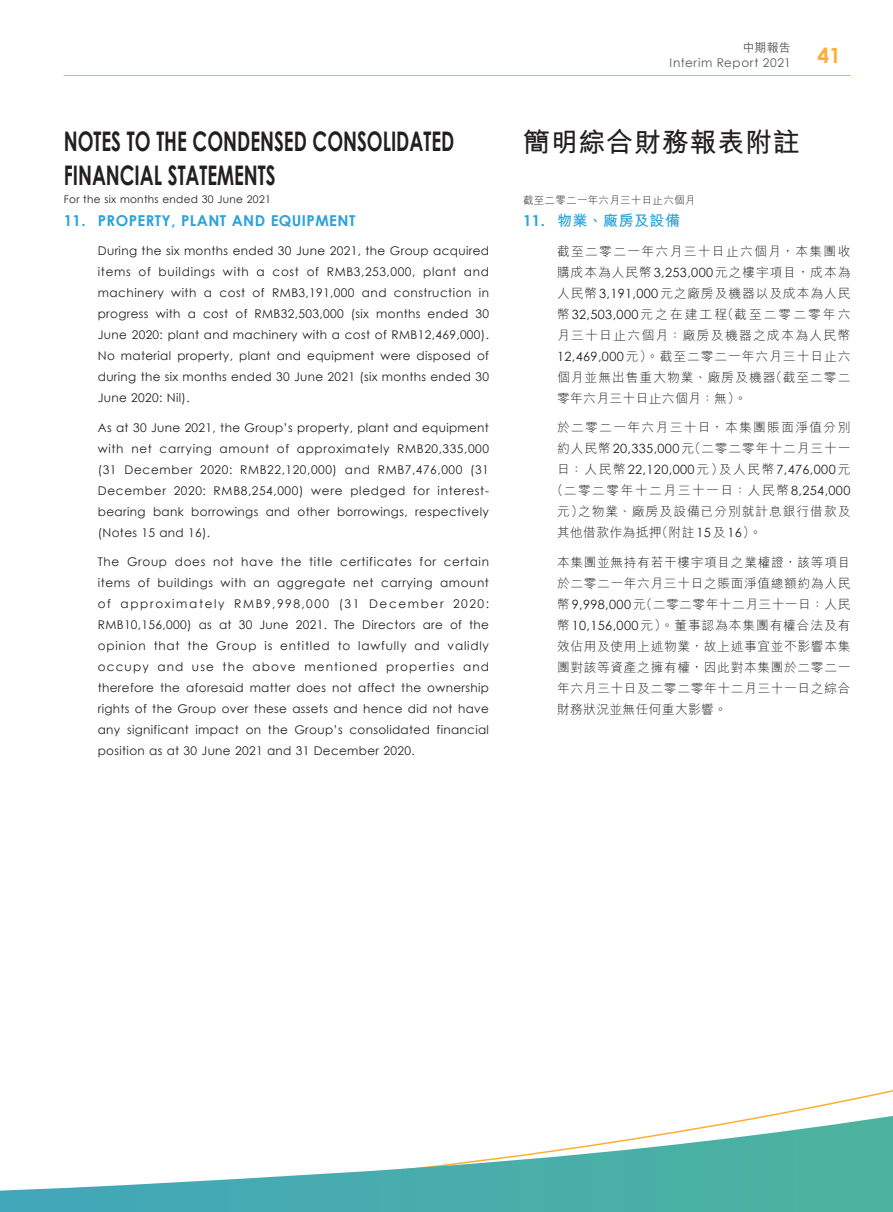
<style>
.page{position:relative;width:893px;height:1212px;background:#fff}
.page>*{position:absolute;margin:0;border:0;box-sizing:border-box;transform-origin:0 0}
.t1{font:700 27px/34.5px "Century Gothic";color:#231f20;scale:.7 1}
.t2{font:27px "M Hei HK Bold E Ten B5 H";letter-spacing:.03em;color:#231f20}
.t3{font:700 21px "Century Gothic";color:#fbb033}
.t4{font:700 15px "Century Gothic";letter-spacing:.03em;color:#2aa2db}
.t5{font:15px "M Hei HK Bold E Ten B5 H";letter-spacing:.03em;color:#2aa2db}
.t6{font:12.75px/21px "M Hei HK Light E Ten B5 H";letter-spacing:.075em;color:#231f20;text-align:justify}
.t7{font:12.75px/21px "M Hei HK Light E Ten B5 H";letter-spacing:.105em;color:#231f20}
.t8{font:12.75px "Century Gothic";letter-spacing:.03em;color:#231f20}
.t9{font:12px/21px "Century Gothic";letter-spacing:.03em;color:#231f20;text-align:justify}
.t10{font:12px "Century Gothic";letter-spacing:.06em;color:#57585a}
.t11{font:12px "M Hei HK Medium E Ten B5 H";color:#57585a}
.t12{font:10.5px "Century Gothic";letter-spacing:.03em;color:#231f20}
.t13{font:10.5px "M Hei HK Light E Ten B5 H";letter-spacing:.03em;color:#231f20}
.s1{font-family:"Century Gothic";font-weight:700}
.s2{font-family:"Century Gothic"}
.s3{font-family:"M Hei HK Light E Ten B5 H"}
</style>
<div class="page">
<hr style="left:64px;top:75px;width:786px;height:1px;background:#fbb033">
<svg style="left:0;top:1112px;width:893px;height:100px"></svg>
<h1 class="t1" style="left:64px;top:123px;width:559px">NOTES TO THE CONDENSED CONSOLIDATED<br>FINANCIAL STATEMENTS</h1>
<p class="t12" style="left:64px;top:193px;width:209px">For the six months ended 30 June 2021</p>
<p class="t4" style="left:64px;top:210px;width:293px">11. PROPERTY, PLANT AND EQUIPMENT</p>
<p class="t9" style="left:98px;top:240px;width:393px">During the six months ended 30 June 2021, the Group acquired items of buildings with a cost of RMB3,253,000, plant and machinery with a cost of RMB3,191,000 and construction in progress with a cost of RMB32,503,000 (six months ended 30<br>June 2020: plant and machinery with a cost of RMB12,469,000).<br>No material property, plant and equipment were disposed of during the six months ended 30 June 2021 (six months ended 30<br>June 2020: Nil).</p>
<p class="t9" style="left:98px;top:416px;width:393px">As at 30 June 2021, the Group’s property, plant and equipment with net carrying amount of approximately RMB20,335,000 (31 December 2020: RMB22,120,000) and RMB7,476,000 (31<br>December 2020: RMB8,254,000) were pledged for interest&shy;bearing bank borrowings and other borrowings, respectively (Notes 15 and 16).</p>
<p class="t9" style="left:98px;top:551px;width:393px">The Group does not have the title certificates for certain items of buildings with an aggregate net carrying amount of approximately RMB9,998,000 (31 December 2020:<br>RMB10,156,000) as at 30 June 2021. The Directors are of the opinion that the Group is entitled to lawfully and validly occupy and use the above mentioned properties and therefore the aforesaid matter does not affect the ownership rights of the Group over these assets and hence did not have any significant impact on the Group’s consolidated financial position as at 30 June 2021 and 31 December 2020.</p>
<p class="t11" style="left:743px;top:43px;width:50px">中期報告</p>
<p class="t10" style="left:670px;top:55px;width:123px">Interim Report 2021</p>
<h2 class="t3" style="left:818px;top:42px;width:25px">41</h2>
<h1 class="t2" style="left:523px;top:131px;width:278px">簡明綜合財務報表附註</h1>
<p class="t13" style="left:523px;top:196px;width:174px">截至二零二一年六月三十日止六個月</p>
<p class="t5" style="left:523px;top:215px;width:158px"><span class="s1">11.</span> 物業、廠房及設備</p>
<p class="t6" style="left:557px;top:242px;width:295px">截至二零二一年六月三十日止六個月，本集團收購成本為人民幣<span class="s2">3,253,000</span>元之樓宇項目，成本為人民幣<span class="s2">3,191,000</span>元之廠房及機器以及成本為人民幣<span class="s2">32,503,000</span>元之在建工程（截至二零二零年六月三十日止六個月：廠房及機器之成本為人民幣<span class="s2">12,469,000</span>元）。截至二零二一年六月三十日止六個月並無出售重大物業、廠房及機器（截至二零二零年六月三十日止六個月：無）。</p>
<p class="t7" style="left:557px;top:418px;width:295px">於二零二一年六月三十日，本集團賬面淨值分別約人民幣<span class="s2">20,335,000</span>元（二零二零年十二月三十一</p>
<p class="t8" style="left:557px;top:461px;width:295px"><span class="s3">日：人民幣</span>22,120,000<span class="s3">元）及人民幣</span>7,476,000<span class="s3">元</span></p>
<p class="t6" style="left:557px;top:481px;width:295px;text-indent:-6px">（二零二零年十二月三十一日：人民幣<span class="s2">8,254,000</span>元）之物業、廠房及設備已分別就計息銀行借款及其他借款作為抵押（附註<span class="s2">15</span>及<span class="s2">16</span>）。</p>
<p class="t6" style="left:557px;top:553px;width:295px">本集團並無持有若干樓宇項目之業權證，該等項目於二零二一年六月三十日之賬面淨值總額約為人民幣<span class="s2">9,998,000</span>元（二零二零年十二月三十一日：人民幣<span class="s2">10,156,000</span>元）。董事認為本集團有權合法及有效佔用及使用上述物業，故上述事宜並不影響本集團對該等資產之擁有權，因此對本集團於二零二一年六月三十日及二零二零年十二月三十一日之綜合財務狀況並無任何重大影響。</p>
</div>
